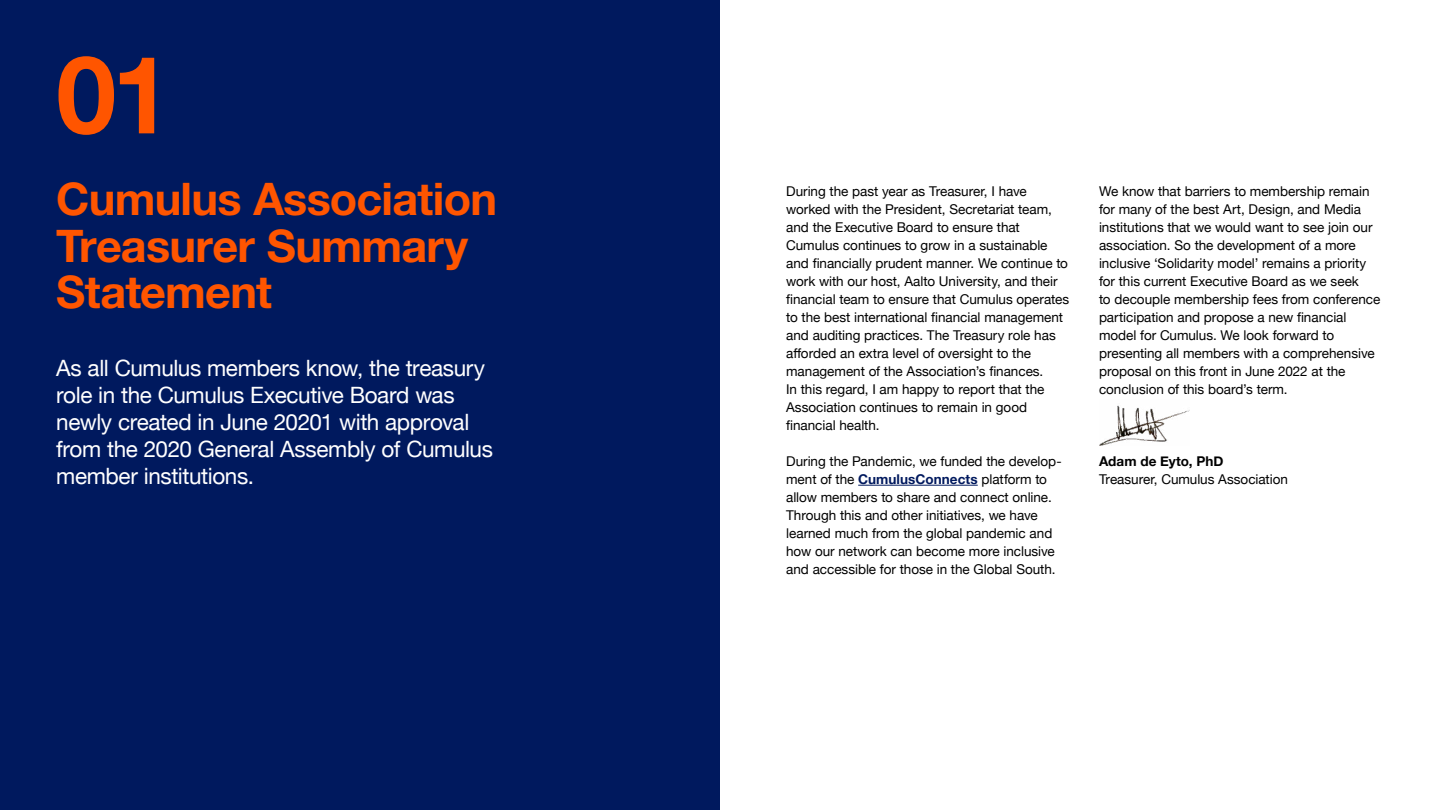
<style>
.page{position:relative;width:1440px;height:810px;background:#fff}
.page>*{position:absolute;margin:0;border:0;box-sizing:border-box;transform-origin:0 0}
.t1{font:700 108px "Helvetica Neue LT Std";color:#f50}
.t2{font:700 45px/46.5px "Helvetica Neue LT Std";letter-spacing:-.015em;color:#f50}
.t3{font:22.5px/27px "Helvetica Neue";letter-spacing:-.02em;color:#fff}
.t4{font:13.5px/18px "Helvetica Neue";letter-spacing:-.005em;color:#000}
.t5{font:700 13.5px "Helvetica Neue";letter-spacing:.005em;color:#000}
.s1{font-weight:700;color:#00195e}
</style>
<div class="page">
<div style="left:0;top:0;width:720px;height:810px;background:#00195e"></div>
<hr style="left:858px;top:485px;width:120px;height:1px;background:#00195e">
<img style="left:1099px;top:405px;width:91px;height:41px">
<h1 class="t1" style="left:56px;top:28px;width:117px">01</h1>
<h2 class="t2" style="left:56px;top:175px;width:442px">Cumulus Association<br>Treasurer Summary<br>Statement</h2>
<h3 class="t3" style="left:56px;top:356px;width:438px">As all Cumulus members know, the treasury role in the Cumulus Executive Board was newly created in June 20201 with approval from the 2020 General Assembly of Cumulus member institutions.</h3>
<p class="t4" style="left:786px;top:183px;width:285px">During the past year as Treasurer, I have worked with the President, Secretariat team, and the Executive Board to ensure that Cumulus continues to grow in a sustainable and financially prudent manner. We continue to work with our host, Aalto University, and their financial team to ensure that Cumulus operates to the best international financial management and auditing practices. The Treasury role has afforded an extra level of oversight to the management of the Association’s finances.<br>In this regard, I am happy to report that the Association continues to remain in good financial health.</p>
<p class="t4" style="left:786px;top:453px;width:277px">During the Pandemic, we funded the develop&shy;ment of the <span class="s1">CumulusConnects</span> platform to allow members to share and connect online.<br>Through this and other initiatives, we have learned much from the global pandemic and how our network can become more inclusive and accessible for those in the Global South.</p>
<p class="t4" style="left:1099px;top:183px;width:283px">We know that barriers to membership remain for many of the best Art, Design, and Media institutions that we would want to see join our association. So the development of a more inclusive ‘Solidarity model’ remains a priority for this current Executive Board as we seek<br>to decouple membership fees from conference participation and propose a new financial model for Cumulus. We look forward to presenting all members with a comprehensive proposal on this front in June 2022 at the conclusion of this board’s term.</p>
<p class="t5" style="left:1099px;top:450px;width:126px">Adam de Eyto, PhD</p>
<p class="t4" style="left:1099px;top:471px;width:190px">Treasurer, Cumulus Association</p>
</div>
